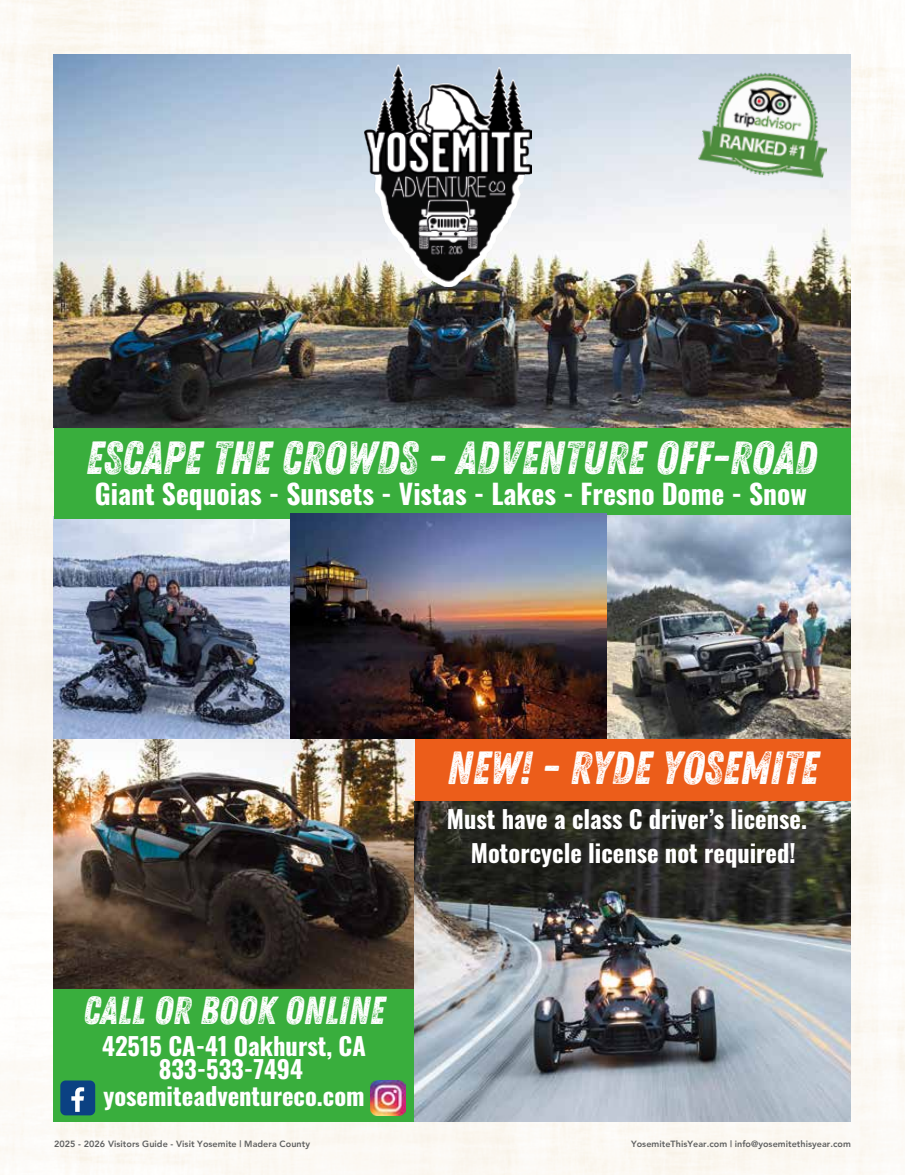
<style>
.page{position:relative;width:905px;height:1175px;background:#fff}
.page>*{position:absolute;margin:0;border:0;box-sizing:border-box;transform-origin:0 0}
.t1{font:46.5px "Zing Rust G2 Base";color:#fff}
.t2{font:39px "Zing Rust G2 Base";color:#fff}
.t3{font:700 27.45px "Oswald";color:#fff}
.t4{font:700 24.45px/23.4px "Oswald";color:#fff;text-align:center}
.t5{font:800 9px "Avenir";letter-spacing:.005em;color:#5f6060}
</style>
<div class="page">
<div style="left:0;top:0;width:904px;height:1174px;background:#fcf9f5"></div>
<div style="left:388px;top:734px;width:462px;height:387px;background:#ec5d1a"></div>
<img style="left:54px;top:682px;width:360px;height:307px">
<img style="left:54px;top:518px;width:236px;height:221px">
<div style="left:54px;top:424px;width:796px;height:94px;background:#39ae3d"></div>
<img style="left:606px;top:515px;width:244px;height:223px">
<img style="left:291px;top:513px;width:315px;height:225px">
<img style="left:54px;top:55px;width:796px;height:372px">
<img style="left:697px;top:64px;width:140px;height:120px">
<img style="left:364px;top:64px;width:167px;height:223px">
<div style="left:54px;top:989px;width:360px;height:132px;background:#39ae3d"></div>
<img style="left:414px;top:801px;width:436px;height:320px">
<img style="left:370px;top:1080px;width:35px;height:35px">
<div style="left:60px;top:1080px;width:35px;height:35px;background:#0b4182;border-radius:5px"></div>
<svg style="left:71px;top:1087px;width:13px;height:24px"></svg>
<h1 class="t1" style="left:86px;top:431px;width:732px">ESCAPE THE CROWDS - ADVENTURE OFF-ROAD</h1>
<p class="t3" style="left:95px;top:479px;width:713px">Giant Sequoias - Sunsets - Vistas - Lakes - Fresno Dome - Snow</p>
<h1 class="t1" style="left:447px;top:740px;width:372px">NEW! - RYDE YOSEMITE</h1>
<h2 class="t2" style="left:83px;top:988px;width:303px">CALL OR BOOK ONLINE</h2>
<p class="t4" style="left:102px;top:1035px;width:265px">42515 CA-41 Oakhurst, CA<br>833-533-7494</p>
<p class="t4" style="left:103px;top:1085px;width:263px">yosemiteadventureco.com</p>
<p class="t4" style="left:447px;top:803px;width:361px;line-height:33.8px">Must have a class C driver’s license.<br>Motorcycle license not required!</p>
<p class="t5" style="left:54px;top:1138px;width:257px">2025 - 2026 Visitors Guide - Visit Yosemite | Madera County</p>
<p class="t5" style="left:631px;top:1138px;width:221px">YosemiteThisYear.com | info@yosemitethisyear.com</p>
</div>
